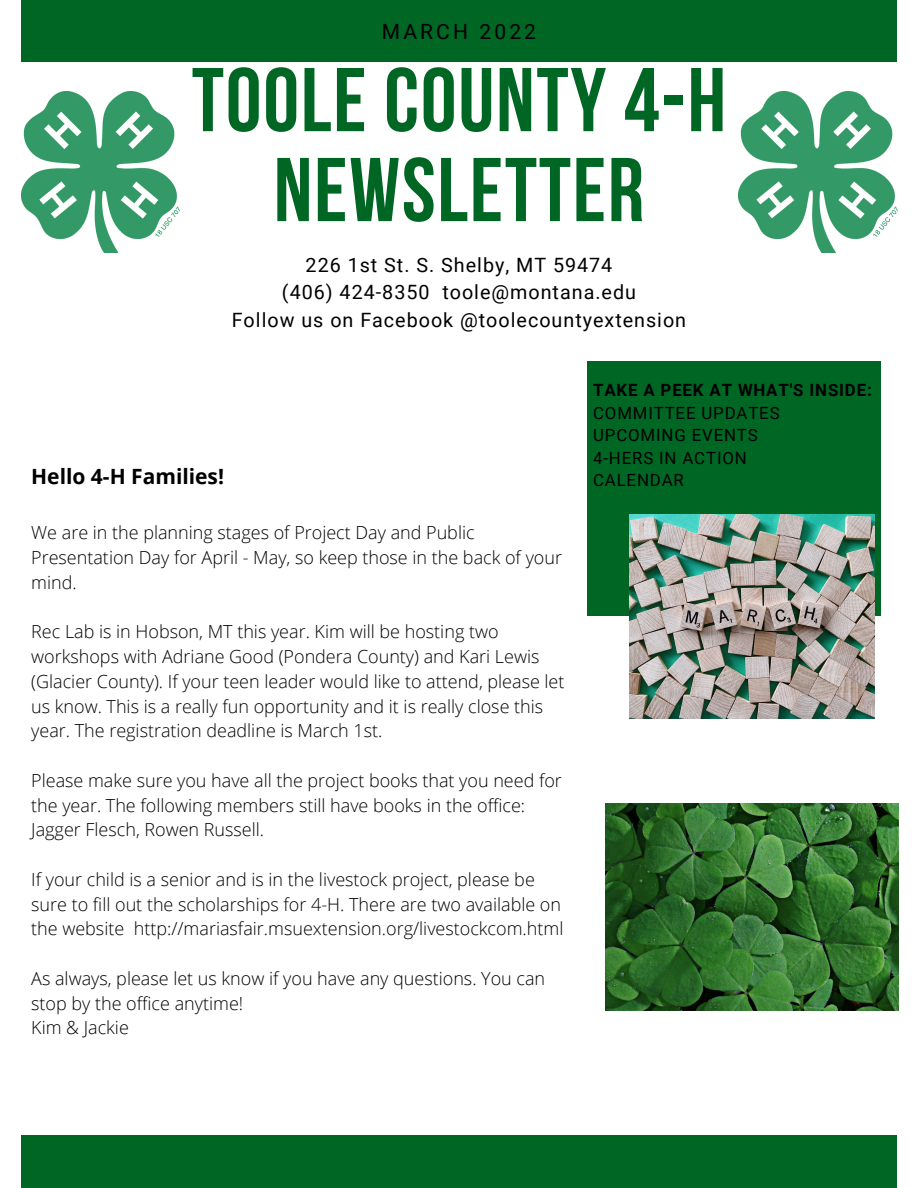
<style>
.page{position:relative;width:918px;height:1188px;background:#fff}
.page>*{position:absolute;margin:0;border:0;box-sizing:border-box;transform-origin:0 0}
.t1{font:700 90.3px/90px "Bebas Neue";letter-spacing:.02em;color:#006623;text-align:center}
.t2{font:700 21px "Open Sans";color:#000}
.t3{font:21px "Roboto";letter-spacing:.15em;color:#000}
.t4{font:19.8px "Roboto";letter-spacing:.05em;color:#000}
.t5{font:300 18px/24.8px "Open Sans";color:#000}
.t6{font:16.8px "Roboto";letter-spacing:.05em;color:#000}
.t7{font:700 16.8px "Roboto";letter-spacing:.05em;color:#000}
</style>
<div class="page">
<div style="left:587px;top:362px;width:293px;height:254px;background:#006623"></div>
<div style="left:21px;top:0;width:876px;height:62px;background:#006623"></div>
<div style="left:21px;top:1135px;width:876px;height:53px;background:#006623"></div>
<img style="left:21px;top:92px;width:159px;height:161px">
<img style="left:739px;top:92px;width:158px;height:161px">
<img style="left:629px;top:514px;width:246px;height:204px">
<img style="left:606px;top:803px;width:292px;height:207px">
<p class="t3" style="left:382px;top:19px;width:156px">MARCH 2022</p>
<p class="t1" style="left:192px;top:64px;width:536px">TOOLE COUNTY 4-H<br>NEWSLETTER</p>
<p class="t4" style="left:306px;top:253px;width:308px">226 1st St. S. Shelby, MT 59474</p>
<p class="t4" style="left:282px;top:281px;width:356px">(406) 424-8350 toole@montana.edu</p>
<p class="t4" style="left:232px;top:308px;width:456px">Follow us on Facebook @toolecountyextension</p>
<p class="t7" style="left:593px;top:381px;width:280px">TAKE A PEEK AT WHAT'S INSIDE:</p>
<p class="t6" style="left:593px;top:403px;width:188px">COMMITTEE UPDATES</p>
<p class="t6" style="left:593px;top:426px;width:166px">UPCOMING EVENTS</p>
<p class="t6" style="left:593px;top:448px;width:155px">4-HERS IN ACTION</p>
<p class="t2" style="left:31px;top:462px;width:194px">Hello 4-H Families!</p>
<p class="t6" style="left:593px;top:471px;width:92px">CALENDAR</p>
<p class="t5" style="left:31px;top:520px;width:532px">We are in the planning stages of Project Day and Public<br>Presentation Day for April - May, so keep those in the back of your mind.</p>
<p class="t5" style="left:31px;top:619px;width:535px">Rec Lab is in Hobson, MT this year. Kim will be hosting two workshops with Adriane Good (Pondera County) and Kari Lewis (Glacier County). If your teen leader would like to attend, please let us know. This is a really fun opportunity and it is really close this year. The registration deadline is March 1st.</p>
<p class="t5" style="left:31px;top:768px;width:532px">Please make sure you have all the project books that you need for the year. The following members still have books in the office:<br>Jagger Flesch, Rowen Russell.</p>
<p class="t5" style="left:31px;top:867px;width:534px">If your child is a senior and is in the livestock project, please be sure to fill out the scholarships for 4-H. There are two available on the website http://mariasfair.msuextension.org/livestockcom.html</p>
<p class="t5" style="left:31px;top:966px;width:515px">As always, please let us know if you have any questions. You can stop by the office anytime!</p>
<p class="t5" style="left:31px;top:1015px;width:99px">Kim &amp; Jackie</p>
</div>
